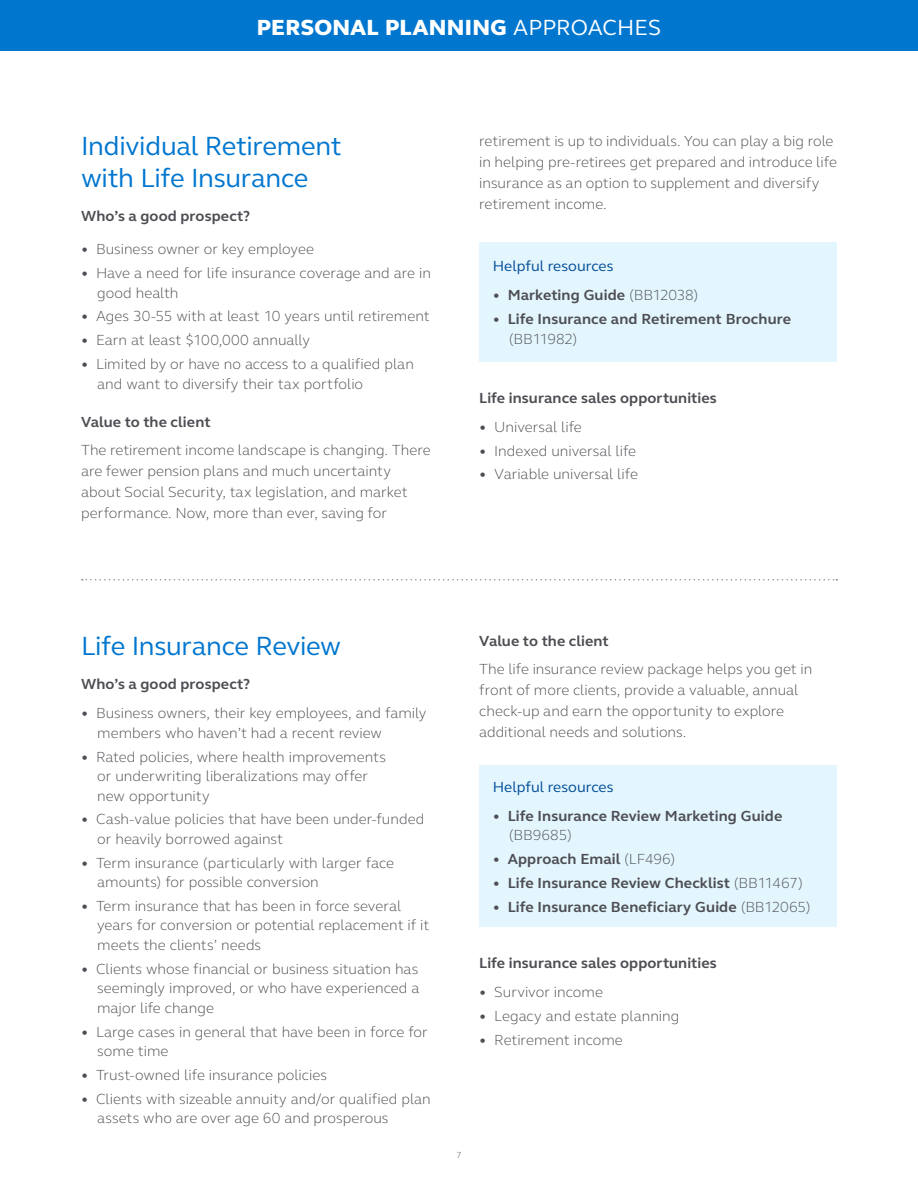
<style>
.page{position:relative;width:918px;height:1188px;background:#fff}
.page>*{position:absolute;margin:0;border:0;box-sizing:border-box;transform-origin:0 0}
.t1{font:27px/31.5px "FS Elliot Pro";letter-spacing:-.01em;color:#0076cf}
.t2{font:800 22.5px "FS Elliot Pro";letter-spacing:.015em;color:#fff}
.t3{font:300 15px/19.5px "FS Elliot Pro";color:#4d4e53}
.t4{font:700 15px "FS Elliot Pro";letter-spacing:.005em;color:#4d4e53}
.t5{font:15px "FS Elliot Pro";letter-spacing:.005em;color:#004c97}
.t6{font:300 15px "FS Elliot Pro";letter-spacing:-.025em;color:#4d4e53}
.t7{font:300 9px "FS Elliot Pro";color:#4d4e53}
.s1{font-weight:400}
.s2{font-weight:700}
.s3{font-weight:300}
</style>
<div class="page">
<div style="left:0;top:0;width:918px;height:51px;background:#0076cf"></div>
<div style="left:479px;top:242px;width:358px;height:120px;background:#e3f5fd"></div>
<svg style="left:82px;top:579px;width:755px;height:1px"></svg>
<div style="left:479px;top:765px;width:358px;height:162px;background:#e3f5fd"></div>
<h2 class="t2" style="left:257px;top:12px;width:406px">PERSONAL PLANNING <span class="s1">APPROACHES</span></h2>
<h1 class="t1" style="left:81px;top:130px;width:262px">Individual Retirement with Life Insurance</h1>
<p class="t4" style="left:81px;top:206px;width:171px">Who’s a good prospect?</p>
<p class="t3" style="left:81px;top:239px;width:235px"><span class="s2">•</span> Business owner or key employee</p>
<p class="t3" style="left:97px;top:263px;width:335px;text-indent:-16px"><span class="s2">•</span> Have a need for life insurance coverage and are in good health</p>
<p class="t3" style="left:81px;top:306px;width:350px"><span class="s2">•</span> Ages 30-55 with at least 10 years until retirement</p>
<p class="t3" style="left:81px;top:330px;width:230px"><span class="s2">•</span> Earn at least $100,000 annually</p>
<p class="t3" style="left:97px;top:354px;width:318px;text-indent:-16px"><span class="s2">•</span> Limited by or have no access to a qualified plan and want to diversify their tax portfolio</p>
<p class="t4" style="left:81px;top:412px;width:131px">Value to the client</p>
<p class="t3" style="left:81px;top:439px;width:351px;line-height:21px">The retirement income landscape is changing. There are fewer pension plans and much uncertainty about Social Security, tax legislation, and market performance. Now, more than ever, saving for</p>
<p class="t3" style="left:479px;top:130px;width:359px;line-height:21px">retirement is up to individuals. You can play a big role in helping pre-retirees get prepared and introduce life insurance as an option to supplement and diversify retirement income.</p>
<p class="t5" style="left:493px;top:256px;width:122px">Helpful resources</p>
<p class="t4" style="left:493px;top:285px;width:207px">• Marketing Guide <span class="s3">(BB12038)</span></p>
<p class="t4" style="left:493px;top:309px;width:300px">• Life Insurance and Retirement Brochure</p>
<p class="t6" style="left:509px;top:329px;width:70px">(BB11982)</p>
<p class="t4" style="left:479px;top:388px;width:239px">Life insurance sales opportunities</p>
<p class="t3" style="left:479px;top:416px;width:104px"><span class="s2">•</span> Universal life</p>
<p class="t3" style="left:479px;top:440px;width:159px"><span class="s2">•</span> Indexed universal life</p>
<p class="t3" style="left:479px;top:464px;width:160px"><span class="s2">•</span> Variable universal life</p>
<h1 class="t1" style="left:81px;top:629px;width:262px">Life Insurance Review</h1>
<p class="t4" style="left:81px;top:674px;width:171px">Who’s a good prospect?</p>
<p class="t3" style="left:97px;top:703px;width:331px;text-indent:-16px"><span class="s2">•</span> Business owners, their key employees, and family members who haven’t had a recent review</p>
<p class="t3" style="left:97px;top:746px;width:290px;text-indent:-16px"><span class="s2">•</span> Rated policies, where health improvements or underwriting liberalizations may offer new opportunity</p>
<p class="t3" style="left:97px;top:809px;width:329px;text-indent:-16px"><span class="s2">•</span> Cash-value policies that have been under-funded or heavily borrowed against</p>
<p class="t3" style="left:97px;top:852px;width:298px;text-indent:-16px"><span class="s2">•</span> Term insurance (particularly with larger face amounts) for possible conversion</p>
<p class="t3" style="left:97px;top:896px;width:334px;text-indent:-16px"><span class="s2">•</span> Term insurance that has been in force several years for conversion or potential replacement if it meets the clients’ needs</p>
<p class="t3" style="left:97px;top:959px;width:324px;text-align:justify;text-indent:-16px"><span class="s2">•</span> Clients whose financial or business situation has seemingly improved, or who have experienced a major life change</p>
<p class="t3" style="left:97px;top:1021px;width:332px;text-indent:-16px"><span class="s2">•</span> Large cases in general that have been in force for some time</p>
<p class="t3" style="left:81px;top:1065px;width:248px"><span class="s2">•</span> Trust-owned life insurance policies</p>
<p class="t3" style="left:97px;top:1088px;width:335px;text-indent:-16px"><span class="s2">•</span> Clients with sizeable annuity and/or qualified plan assets who are over age 60 and prosperous</p>
<p class="t4" style="left:479px;top:631px;width:131px">Value to the client</p>
<p class="t3" style="left:479px;top:657px;width:335px;line-height:21px">The life insurance review package helps you get in front of more clients, provide a valuable, annual check-up and earn the opportunity to explore additional needs and solutions.</p>
<p class="t5" style="left:493px;top:777px;width:122px">Helpful resources</p>
<p class="t4" style="left:493px;top:806px;width:291px">• Life Insurance Review Marketing Guide</p>
<p class="t3" style="left:509px;top:825px;width:65px">(BB9685)</p>
<p class="t4" style="left:493px;top:849px;width:184px">• Approach Email <span class="s3">(LF496)</span></p>
<p class="t4" style="left:493px;top:873px;width:312px">• Life Insurance Review Checklist <span class="s3">(BB11467)</span></p>
<p class="t4" style="left:493px;top:896px;width:319px">• Life Insurance Beneficiary Guide <span class="s3">(BB12065)</span></p>
<p class="t4" style="left:479px;top:953px;width:239px">Life insurance sales opportunities</p>
<p class="t3" style="left:479px;top:982px;width:125px"><span class="s2">•</span> Survivor income</p>
<p class="t3" style="left:479px;top:1006px;width:202px"><span class="s2">•</span> Legacy and estate planning</p>
<p class="t3" style="left:479px;top:1030px;width:145px"><span class="s2">•</span> Retirement income</p>
<p class="t7" style="left:456px;top:1149px;width:7px">7</p>
</div>
